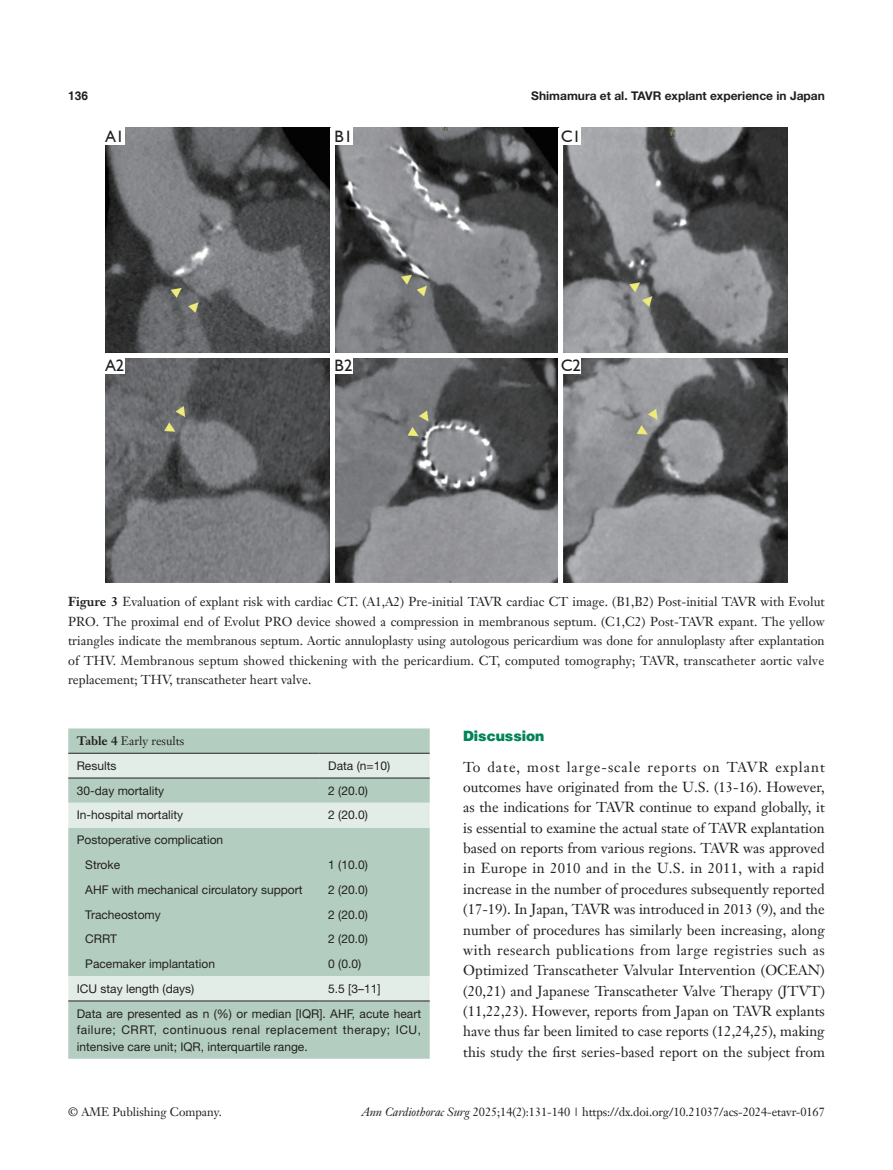
<style>
.page{position:relative;width:893px;height:1170px;background:#fff}
.page>*{position:absolute;margin:0;border:0;box-sizing:border-box;transform-origin:0 0}
.Cite{font:16.5px "Humanist 521 BT";color:#231f20}
.t1{font:14.25px/20.4px "Janson Text LT";letter-spacing:.005em;color:#231f20;text-align:justify}
._1ji-6_5{font:900 14.25px "Helvetica";color:#00845c}
.t2{font:12.75px/19.5px "Janson Text LT";color:#231f20;text-align:justify}
.t3{font:12px/16.5px "Helvetica Neue LT Pro";color:#231f20;text-align:justify}
.t4{font:12px "Janson Text LT";letter-spacing:-.01em;color:#231f20}
.t5{font:700 12px "Helvetica Neue LT Pro";color:#231f20}
.t6{font:700 12px "Helvetica";color:#231f20}
.s1{font-weight:700}
.s2{font-style:italic}
</style>
<div class="page">
<img style="left:105px;top:128px;width:683px;height:454px">
<hr style="left:330px;top:128px;width:4px;height:454px;background:#fff">
<hr style="left:558px;top:128px;width:4px;height:454px;background:#fff">
<hr style="left:105px;top:353px;width:683px;height:4px;background:#fff">
<div style="left:105px;top:128px;width:19px;height:17px;background:#fff"></div>
<div style="left:105px;top:357px;width:19px;height:17px;background:#fff"></div>
<div style="left:334px;top:128px;width:19px;height:17px;background:#fff"></div>
<div style="left:334px;top:357px;width:19px;height:17px;background:#fff"></div>
<div style="left:561px;top:128px;width:20px;height:17px;background:#fff"></div>
<div style="left:561px;top:357px;width:20px;height:17px;background:#fff"></div>
<div style="left:68px;top:728px;width:362px;height:330px;background:#b3cec1"></div>
<svg style="left:68px;top:753px;width:362px;height:247px;background:#c0d6cb"></svg>
<hr style="left:68px;top:1000px;width:252px;height:1px;background:#231f20">
<hr style="left:320px;top:1000px;width:110px;height:1px;background:#231f20">
<hr style="left:68px;top:752px;width:252px;height:1px;background:#231f20">
<hr style="left:320px;top:752px;width:110px;height:1px;background:#231f20">
<hr style="left:68px;top:777px;width:252px;height:1px;background:#231f20">
<hr style="left:320px;top:777px;width:110px;height:1px;background:#231f20">
<p class="t6" style="left:68px;top:88px;width:22px">136</p>
<p class="t5" style="left:531px;top:88px;width:295px">Shimamura et al. TAVR explant experience in Japan</p>
<p class="Cite" style="left:105px;top:126px;width:20px">A1</p>
<p class="Cite" style="left:105px;top:355px;width:20px">A2</p>
<p class="Cite" style="left:334px;top:126px;width:19px">B1</p>
<p class="Cite" style="left:334px;top:355px;width:19px">B2</p>
<p class="Cite" style="left:561px;top:126px;width:21px">C1</p>
<p class="Cite" style="left:561px;top:355px;width:21px">C2</p>
<p class="t2" style="left:68px;top:591px;width:758px"><span class="s1">Figure 3</span> Evaluation of explant risk with cardiac CT. (A1,A2) Pre-initial TAVR cardiac CT image. (B1,B2) Post-initial TAVR with Evolut PRO. The proximal end of Evolut PRO device showed a compression in membranous septum. (C1,C2) Post-TAVR expant. The yellow triangles indicate the membranous septum. Aortic annuloplasty using autologous pericardium was done for annuloplasty after explantation of THV. Membranous septum showed thickening with the pericardium. CT, computed tomography; TAVR, transcatheter aortic valve replacement; THV, transcatheter heart valve.</p>
<p class="t4" style="left:77px;top:733px;width:109px"><span class="s1">Table 4</span> Early results</p>
<p class="t3" style="left:77px;top:757px;width:41px">Results</p>
<p class="t3" style="left:328px;top:757px;width:63px">Data (n=10)</p>
<p class="t3" style="left:77px;top:781px;width:89px">30-day mortality</p>
<p class="t3" style="left:328px;top:781px;width:41px">2 (20.0)</p>
<p class="t3" style="left:77px;top:806px;width:108px">In-hospital mortality</p>
<p class="t3" style="left:328px;top:806px;width:41px">2 (20.0)</p>
<p class="t3" style="left:77px;top:831px;width:148px">Postoperative complication</p>
<p class="t3" style="left:85px;top:856px;width:36px">Stroke</p>
<p class="t3" style="left:328px;top:856px;width:41px">1 (10.0)</p>
<p class="t3" style="left:85px;top:880px;width:219px">AHF with mechanical circulatory support</p>
<p class="t3" style="left:328px;top:880px;width:41px">2 (20.0)</p>
<p class="t3" style="left:85px;top:905px;width:77px">Tracheostomy</p>
<p class="t3" style="left:328px;top:905px;width:41px">2 (20.0)</p>
<p class="t3" style="left:85px;top:930px;width:33px">CRRT</p>
<p class="t3" style="left:328px;top:930px;width:41px">2 (20.0)</p>
<p class="t3" style="left:85px;top:955px;width:131px">Pacemaker implantation</p>
<p class="t3" style="left:328px;top:955px;width:34px">0 (0.0)</p>
<p class="t3" style="left:77px;top:979px;width:119px">ICU stay length (days)</p>
<p class="t3" style="left:328px;top:979px;width:54px">5.5 [3–11]</p>
<p class="t3" style="left:77px;top:1004px;width:346px">Data are presented as n (%) or median [IQR]. AHF, acute heart failure; CRRT, continuous renal replacement therapy; ICU, intensive care unit; IQR, interquartile range.</p>
<p class="_1ji-6_5" style="left:463px;top:726px;width:83px">Discussion</p>
<p class="t1" style="left:463px;top:756px;width:363px">To date, most large-scale reports on TAVR explant outcomes have originated from the U.S. (13-16). However, as the indications for TAVR continue to expand globally, it is essential to examine the actual state of TAVR explantation based on reports from various regions. TAVR was approved in Europe in 2010 and in the U.S. in 2011, with a rapid increase in the number of procedures subsequently reported (17-19). In Japan, TAVR was introduced in 2013 (9), and the number of procedures has similarly been increasing, along with research publications from large registries such as Optimized Transcatheter Valvular Intervention (OCEAN) (20,21) and Japanese Transcatheter Valve Therapy (JTVT) (11,22,23). However, reports from Japan on TAVR explants have thus far been limited to case reports (12,24,25), making this study the first series-based report on the subject from</p>
<p class="t4" style="left:68px;top:1104px;width:155px">© AME Publishing Company.</p>
<p class="t4" style="left:362px;top:1104px;width:465px"><span class="s2">Ann Cardiothorac Surg</span> 2025;14(2):131-140 | https://dx.doi.org/10.21037/acs-2024-etavr-0167</p>
</div>
